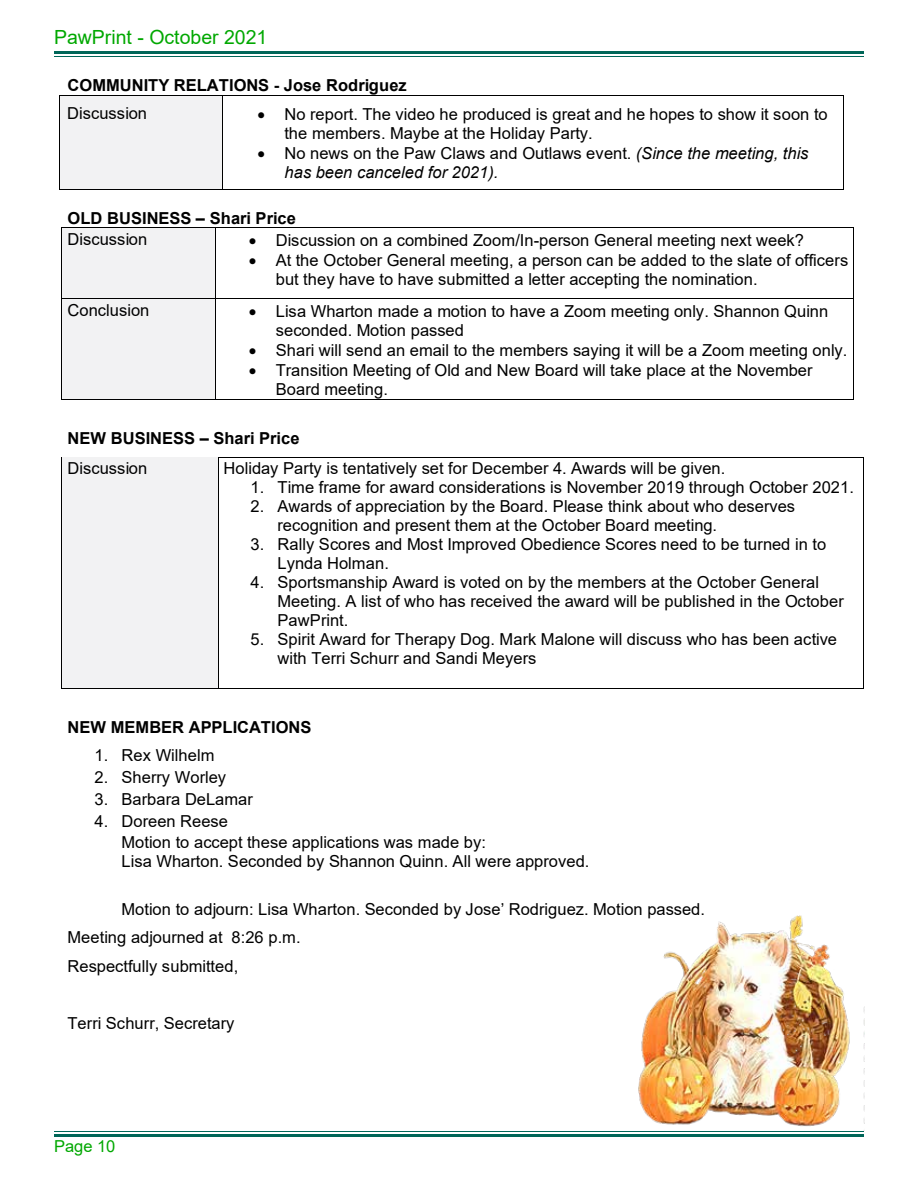
<style>
.page{position:relative;width:918px;height:1188px;background:#fff}
.page>*{position:absolute;margin:0;border:0;box-sizing:border-box;transform-origin:0 0}
.t1{font:19.5px "Arial";color:#00a800}
.t2{font:16.5px/18.9px "Arial";letter-spacing:.005em;color:#000}
.t3{font:700 16.5px "Arial";letter-spacing:.005em;color:#000}
.t4{font:italic 16.5px/18.9px "Arial";letter-spacing:.01em;color:#000}
.t5{font:16.5px "Arial";color:#00a800}
.s1{font-style:normal}
</style>
<div class="page">
<hr style="left:54px;top:51px;width:810px;height:3px;background:#006658">
<hr style="left:54px;top:56px;width:810px;height:1px;background:#006658">
<hr style="left:54px;top:1131px;width:810px;height:1px;background:#006658">
<hr style="left:54px;top:1134px;width:810px;height:3px;background:#006658">
<div style="left:60px;top:96px;width:162px;height:93px;background:#f2f2f3"></div>
<hr style="left:60px;top:95px;width:163px;height:1px;background:#000">
<div style="left:60px;top:96px;width:163px;height:7px;background:#f2f2f3"></div>
<hr style="left:223px;top:95px;width:621px;height:1px;background:#000">
<div style="left:60px;top:181px;width:163px;height:8px;background:#f2f2f3"></div>
<hr style="left:59px;top:103px;width:1px;height:86px;background:#000">
<hr style="left:60px;top:189px;width:163px;height:1px;background:#000">
<hr style="left:223px;top:103px;width:1px;height:86px;background:#000">
<hr style="left:223px;top:189px;width:621px;height:1px;background:#000">
<hr style="left:844px;top:103px;width:1px;height:86px;background:#000">
<div style="left:62px;top:228px;width:154px;height:70px;background:#f2f2f3"></div>
<hr style="left:216px;top:228px;width:638px;height:1px;background:#000">
<hr style="left:62px;top:229px;width:1px;height:69px;background:#000">
<hr style="left:216px;top:229px;width:1px;height:69px;background:#000">
<hr style="left:854px;top:229px;width:1px;height:69px;background:#000">
<div style="left:62px;top:299px;width:154px;height:101px;background:#f2f2f3"></div>
<hr style="left:62px;top:298px;width:154px;height:1px;background:#000">
<hr style="left:216px;top:298px;width:638px;height:1px;background:#000">
<hr style="left:62px;top:300px;width:1px;height:100px;background:#000">
<hr style="left:62px;top:400px;width:154px;height:1px;background:#000">
<hr style="left:216px;top:300px;width:1px;height:100px;background:#000">
<hr style="left:216px;top:400px;width:638px;height:1px;background:#000">
<hr style="left:854px;top:300px;width:1px;height:100px;background:#000">
<div style="left:62px;top:458px;width:156px;height:230px;background:#f2f2f3"></div>
<hr style="left:62px;top:457px;width:156px;height:1px;background:#000">
<hr style="left:218px;top:457px;width:646px;height:1px;background:#000">
<hr style="left:62px;top:459px;width:1px;height:229px;background:#000">
<hr style="left:62px;top:688px;width:156px;height:1px;background:#000">
<hr style="left:218px;top:459px;width:1px;height:229px;background:#000">
<hr style="left:218px;top:688px;width:646px;height:1px;background:#000">
<hr style="left:864px;top:459px;width:1px;height:229px;background:#000">
<img style="left:638px;top:915px;width:227px;height:216px">
<p class="t1" style="left:54px;top:24px;width:215px">PawPrint - October 2021</p>
<p class="t3" style="left:68px;top:74px;width:341px">COMMUNITY RELATIONS - Jose Rodriguez</p>
<p class="t2" style="left:67px;top:103px;width:81px">Discussion</p>
<p class="t2" style="left:284px;top:105px;width:545px;text-indent:-27px">• No report. The video he produced is great and he hopes to show it soon to the members. Maybe at the Holiday Party.</p>
<p class="t4" style="left:284px;top:144px;width:526px;text-indent:-27px">• <span class="s1">No news on the Paw Claws and Outlaws event.</span> (Since the meeting, this has been canceled for 2021).</p>
<p class="t3" style="left:68px;top:207px;width:230px">OLD BUSINESS – Shari Price</p>
<p class="t2" style="left:68px;top:229px;width:81px">Discussion</p>
<p class="t2" style="left:249px;top:231px;width:557px">• Discussion on a combined Zoom/In-person General meeting next week?</p>
<p class="t2" style="left:276px;top:251px;width:574px;text-indent:-27px">• At the October General meeting, a person can be added to the slate of officers but they have to have submitted a letter accepting the nomination.</p>
<p class="t2" style="left:68px;top:300px;width:83px">Conclusion</p>
<p class="t2" style="left:276px;top:301px;width:554px;text-indent:-27px">• Lisa Wharton made a motion to have a Zoom meeting only. Shannon Quinn seconded. Motion passed</p>
<p class="t2" style="left:249px;top:340px;width:600px">• Shari will send an email to the members saying it will be a Zoom meeting only.</p>
<p class="t2" style="left:276px;top:360px;width:539px;text-indent:-27px">• Transition Meeting of Old and New Board will take place at the November<br>Board meeting.</p>
<p class="t3" style="left:68px;top:427px;width:234px">NEW BUSINESS – Shari Price</p>
<p class="t2" style="left:68px;top:459px;width:81px">Discussion</p>
<p class="t2" style="left:224px;top:459px;width:504px">Holiday Party is tentatively set for December 4. Awards will be given.</p>
<p class="t2" style="left:250px;top:478px;width:605px">1. Time frame for award considerations is November 2019 through October 2021.</p>
<p class="t2" style="left:277px;top:497px;width:519px;text-indent:-27px">2. Awards of appreciation by the Board. Please think about who deserves recognition and present them at the October Board meeting.</p>
<p class="t2" style="left:277px;top:535px;width:550px;text-indent:-27px">3. Rally Scores and Most Improved Obedience Scores need to be turned in to<br>Lynda Holman.</p>
<p class="t2" style="left:278px;top:573px;width:568px;text-indent:-27px">4. Sportsmanship Award is voted on by the members at the October General<br>Meeting. A list of who has received the award will be published in the October<br>PawPrint.</p>
<p class="t2" style="left:278px;top:630px;width:561px;text-indent:-27px">5. Spirit Award for Therapy Dog. Mark Malone will discuss who has been active with Terri Schurr and Sandi Meyers</p>
<p class="t3" style="left:68px;top:715px;width:246px">NEW MEMBER APPLICATIONS</p>
<p class="t2" style="left:94px;top:746px;width:121px">1. Rex Wilhelm</p>
<p class="t2" style="left:94px;top:768px;width:133px">2. Sherry Worley</p>
<p class="t2" style="left:94px;top:789px;width:160px">3. Barbara DeLamar</p>
<p class="t2" style="left:121px;top:810px;width:366px;line-height:21.3px;text-indent:-27px">4. Doreen Reese<br>Motion to accept these applications was made by:</p>
<p class="t2" style="left:121px;top:852px;width:470px">Lisa Wharton. Seconded by Shannon Quinn. All were approved.</p>
<p class="t2" style="left:67px;top:895px;width:639px;line-height:28.3px;text-indent:54px">Motion to adjourn: Lisa Wharton. Seconded by Jose’ Rodriguez. Motion passed.<br>Meeting adjourned at 8:26 p.m.<br>Respectfully submitted,</p>
<p class="t2" style="left:67px;top:1013px;width:168px">Terri Schurr, Secretary</p>
<p class="t5" style="left:54px;top:1135px;width:63px">Page 10</p>
</div>
